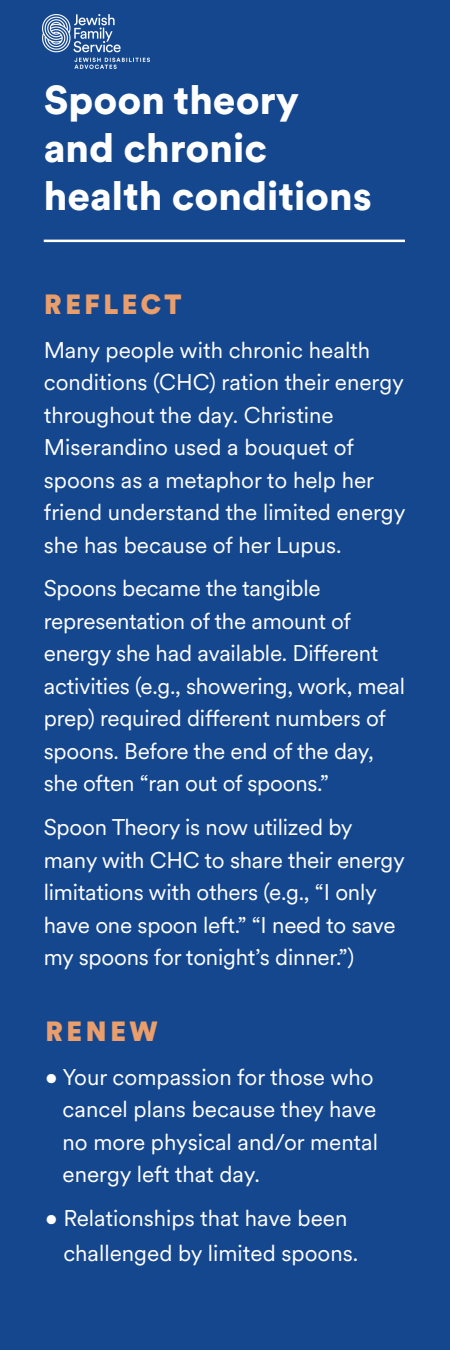
<style>
.page{position:relative;width:450px;height:1350px;background:#15478f}
.page>*{position:absolute;margin:0;border:0;box-sizing:border-box;transform-origin:0 0}
.t1{font:900 40px/48px "Circular XX";color:#fff}
.t2{font:900 27.5px "Circular XX";letter-spacing:.11em;color:#e99e6c}
.t3{font:22.5px/32.5px "Circular XX";letter-spacing:-.01em;color:#fff}
</style>
<div class="page">
<hr style="left:44px;top:240px;width:361px;height:2px;background:#fff">
<img style="left:43px;top:14px;width:106px;height:54px">
<p class="t1" style="left:44px;top:74px;width:330px">Spoon theory and chronic health conditions</p>
<p class="t2" style="left:44px;top:285px;width:139px">REFLECT</p>
<p class="t3" style="left:44px;top:333px;width:363px">Many people with chronic health conditions (CHC) ration their energy throughout the day. Christine<br>Miserandino used a bouquet of spoons as a metaphor to help her friend understand the limited energy she has because of her Lupus.</p>
<p class="t3" style="left:44px;top:571px;width:363px">Spoons became the tangible representation of the amount of energy she had available. Different activities (e.g., showering, work, meal prep) required different numbers of spoons. Before the end of the day, she often “ran out of spoons.”</p>
<p class="t3" style="left:44px;top:810px;width:363px">Spoon Theory is now utilized by many with CHC to share their energy limitations with others (e.g., “I only have one spoon left.” “I need to save my spoons for tonight’s dinner.”)</p>
<p class="t2" style="left:45px;top:1012px;width:115px">RENEW</p>
<p class="t3" style="left:63px;top:1060px;width:317px;text-indent:-18px">• Your compassion for those who cancel plans because they have no more physical and/or mental energy left that day.</p>
<p class="t3" style="left:63px;top:1200px;width:296px;line-height:35px;text-indent:-18px">• Relationships that have been challenged by limited spoons.</p>
</div>
